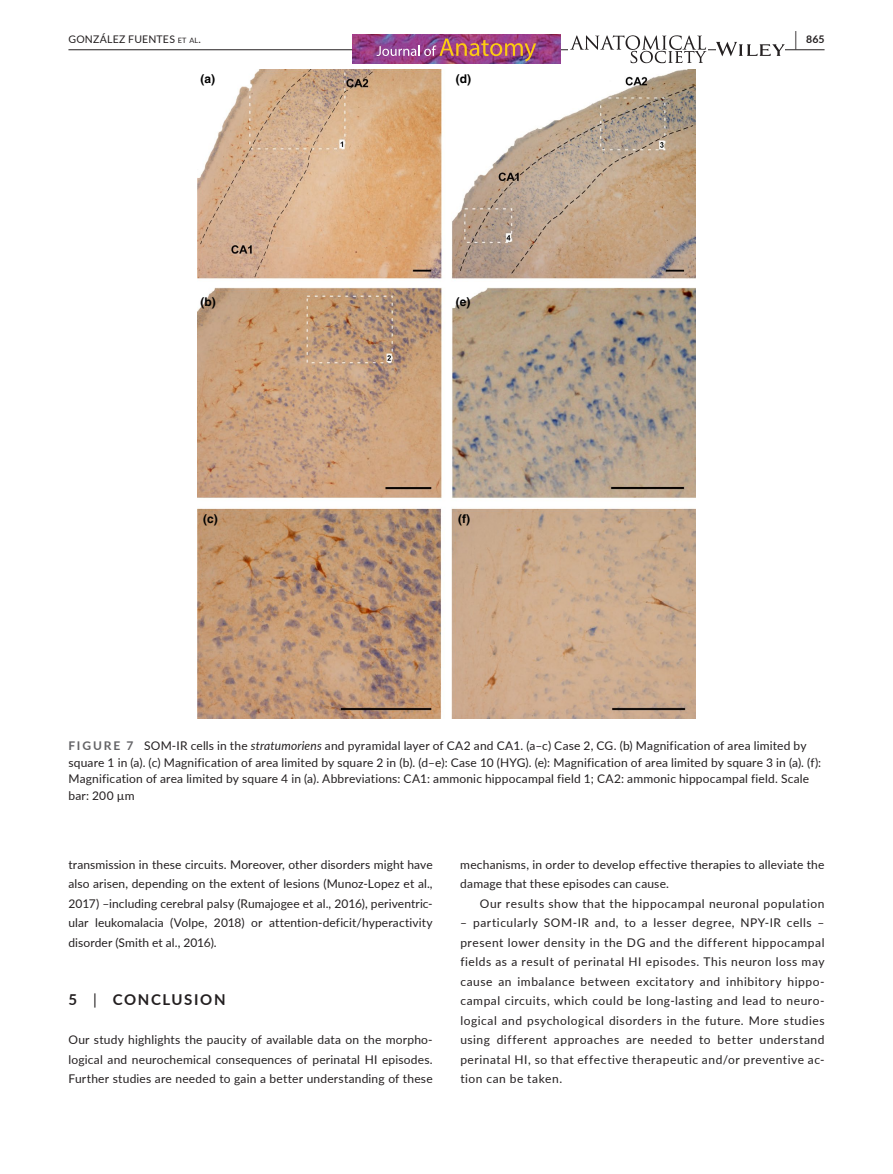
<style>
.page{position:relative;width:893px;height:1174px;background:#fff}
.page>*{position:absolute;margin:0;border:0;box-sizing:border-box;transform-origin:0 0}
.t1{font:700 15px "Lato";letter-spacing:.11em;color:#231f20}
.t2{font:12px/19.5px "Lato";letter-spacing:.015em;color:#231f20;text-align:justify}
.t3{font:12px "Lato";letter-spacing:.045em;color:#231f20}
.t4{font:700 12px "Helvetica";color:#000}
.t5{font:10.5px "Lato";letter-spacing:.02em;color:#231f20}
.t6{font:700 10.5px "Lato";color:#231f20}
.s1{font-size:7.35px}
.s2{font-size:19.5px}
.s3{font-weight:700;color:#636366}
.s4{font-style:italic}
.s5{font-weight:400}
</style>
<div class="page">
<hr style="left:68px;top:49px;width:756px;height:1px;background:#231f20">
<img style="left:352px;top:34px;width:209px;height:30px">
<img style="left:376px;top:39px;width:160px;height:22px">
<img style="left:568px;top:35px;width:140px;height:29px">
<svg style="left:716px;top:42px;width:69px;height:14px"></svg>
<img style="left:198px;top:69px;width:497px;height:649px">
<p class="t5" style="left:68px;top:31px;width:134px">GONZÁLEZ FUENTES <span class="s1">et al</span>.</p>
<p class="t6" style="left:795px;top:31px;width:31px"><span class="s2">|</span> 865</p>
<p class="t4" style="left:200px;top:71px;width:16px">(a)</p>
<p class="t4" style="left:456px;top:71px;width:17px">(d)</p>
<p class="t4" style="left:200px;top:294px;width:17px">(b)</p>
<p class="t4" style="left:456px;top:294px;width:16px">(e)</p>
<p class="t4" style="left:203px;top:511px;width:16px">(c)</p>
<p class="t4" style="left:458px;top:511px;width:13px">(f)</p>
<p class="t2" style="left:68px;top:737px;width:754px;line-height:16.5px;text-align:left"><span class="s3">FIGURE 7</span> SOM-IR cells in the <span class="s4">stratumoriens</span> and pyramidal layer of CA2 and CA1. (a–c) Case 2, CG. (b) Magnification of area limited by square 1 in (a). (c) Magnification of area limited by square 2 in (b). (d–e): Case 10 (HYG). (e): Magnification of area limited by square 3 in (a). (f):<br>Magnification of area limited by square 4 in (a). Abbreviations: CA1: ammonic hippocampal field 1; CA2: ammonic hippocampal field. Scale bar: 200 µm</p>
<p class="t2" style="left:68px;top:854px;width:366px">transmission in these circuits. Moreover, other disorders might have also arisen, depending on the extent of lesions (Munoz-Lopez et al., 2017) –including cerebral palsy (Rumajogee et al., 2016), periventric&shy;ular leukomalacia (Volpe, 2018) or attention-deficit/hyperactivity disorder (Smith et al., 2016).</p>
<p class="t1" style="left:68px;top:989px;width:159px">5 <span class="s5">|</span> CONCLUSION</p>
<p class="t2" style="left:68px;top:1029px;width:366px">Our study highlights the paucity of available data on the morpho&shy;logical and neurochemical consequences of perinatal HI episodes.<br>Further studies are needed to gain a better understanding of these</p>
<p class="t2" style="left:460px;top:854px;width:366px">mechanisms, in order to develop effective therapies to alleviate the damage that these episodes can cause.</p>
<p class="t3" style="left:480px;top:895px;width:346px">Our results show that the hippocampal neuronal population</p>
<p class="t2" style="left:460px;top:912px;width:366px">– particularly SOM-IR and, to a lesser degree, NPY-IR cells – present lower density in the DG and the different hippocampal fields as a result of perinatal HI episodes. This neuron loss may cause an imbalance between excitatory and inhibitory hippo&shy;campal circuits, which could be long-lasting and lead to neuro&shy;logical and psychological disorders in the future. More studies using different approaches are needed to better understand perinatal HI, so that effective therapeutic and/or preventive ac&shy;tion can be taken.</p>
</div>
